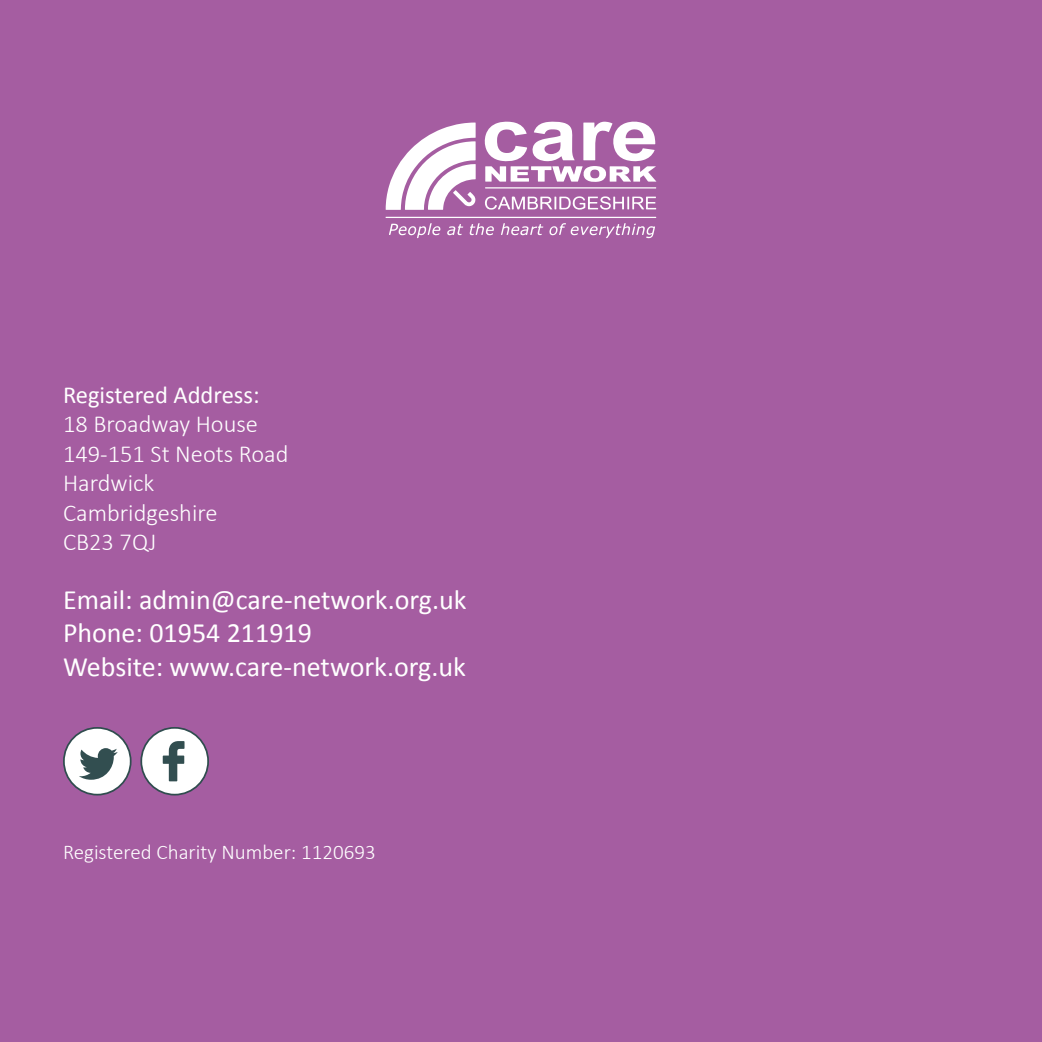
<style>
.page{position:relative;width:1042px;height:1042px;background:#a55da1}
.page>*{position:absolute;margin:0;border:0;box-sizing:border-box;transform-origin:0 0}
.t1{font:28px "Calibri";color:#fff}
.t2{font:300 24.5px "Calibri";color:#fff}
.t3{font:24.5px/29.4px "Calibri";color:#fff}
.t4{font:300 21px "Calibri";color:#fff}
.s1{font-weight:300}
</style>
<div class="page">
<svg style="left:484px;top:121px;width:172px;height:67px"></svg>
<svg style="left:386px;top:123px;width:90px;height:87px"></svg>
<svg style="left:485px;top:196px;width:171px;height:14px"></svg>
<svg style="left:385px;top:217px;width:271px;height:21px"></svg>
<div style="left:141px;top:728px;width:67px;height:66px;background:#fff;border-radius:50%"></div>
<div style="left:140px;top:727px;width:69px;height:68px;border:2px solid #304d4f;border-radius:50%"></div>
<div style="left:64px;top:728px;width:67px;height:66px;background:#fff;border-radius:50%"></div>
<div style="left:63px;top:727px;width:69px;height:68px;border:2px solid #304d4f;border-radius:50%"></div>
<svg style="left:79px;top:748px;width:39px;height:32px"></svg>
<svg style="left:163px;top:741px;width:21px;height:40px"></svg>
<p class="t3" style="left:63px;top:379px;width:198px">Registered Address:<br><span class="s1">18 Broadway House</span></p>
<p class="t2" style="left:63px;top:438px;width:227px">149-151 St Neots Road</p>
<p class="t2" style="left:63px;top:468px;width:93px">Hardwick</p>
<p class="t2" style="left:63px;top:497px;width:156px">Cambridgeshire</p>
<p class="t2" style="left:63px;top:527px;width:95px">CB23 7QJ</p>
<p class="t1" style="left:63px;top:580px;width:405px">Email: admin@care-network.org.uk</p>
<p class="t1" style="left:63px;top:614px;width:250px">Phone: 01954 211919</p>
<p class="t1" style="left:63px;top:647px;width:404px">Website: www.care-network.org.uk</p>
<p class="t4" style="left:63px;top:839px;width:314px">Registered Charity Number: 1120693</p>
</div>
